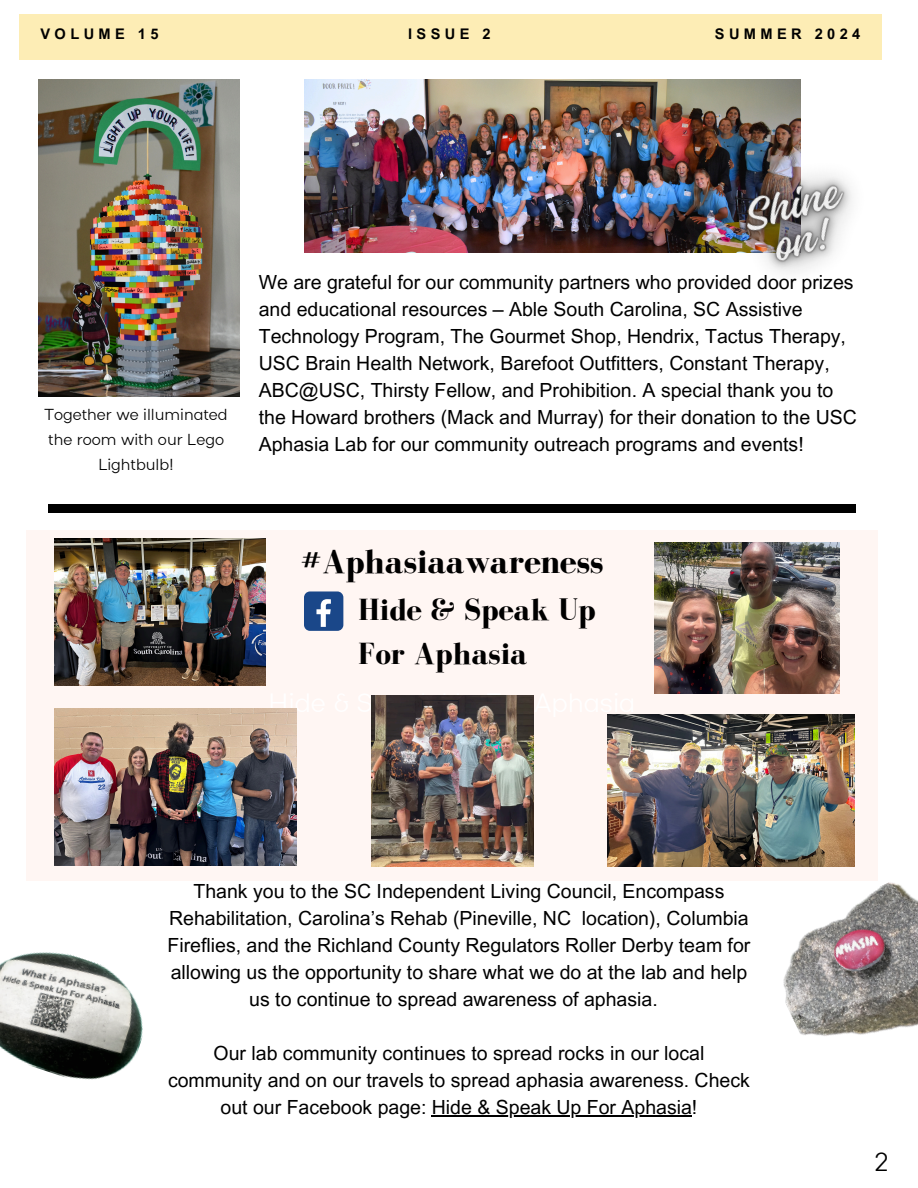
<style>
.page{position:relative;width:918px;height:1188px;background:#fff}
.page>*{position:absolute;margin:0;border:0;box-sizing:border-box;transform-origin:0 0}
.t1{font:700 34.5px "Bodoni FLF";color:#000}
.t2{font:700 31.5px/43.8px "Bodoni FLF";color:#000}
.t3{font:300 30px "Aceh";color:#000}
.t4{font:19.5px/27px "Arial MT Pro";color:#000;text-align:center}
.t5{font:300 18px/24.8px "Aceh";color:#000;text-align:center}
.t6{font:700 14.7px "Arial MT Pro";letter-spacing:.3em;color:#000}
</style>
<div class="page">
<div style="left:19px;top:15px;width:863px;height:44px;background:#fdedb5"></div>
<div style="left:26px;top:530px;width:852px;height:351px;background:#fff6f3"></div>
<img style="left:54px;top:708px;width:242px;height:158px">
<img style="left:607px;top:714px;width:248px;height:152px">
<img style="left:54px;top:538px;width:212px;height:148px">
<img style="left:655px;top:543px;width:184px;height:150px">
<div style="left:304px;top:591px;width:39px;height:40px;background:#1a4789;border-radius:6px"></div>
<svg style="left:316px;top:599px;width:15px;height:28px"></svg>
<img style="left:371px;top:695px;width:162px;height:171px">
<img style="left:39px;top:80px;width:200px;height:317px">
<img style="left:304px;top:80px;width:496px;height:173px">
<div style="left:48px;top:504px;width:808px;height:9px;background:#000"></div>
<img style="left:758px;top:866px;width:160px;height:170px">
<img style="left:0;top:952px;width:143px;height:128px">
<hr style="left:432px;top:1115px;width:260px;height:1px;background:#000">
<img style="left:662px;top:82px;width:190px;height:190px">
<p class="t6" style="left:40px;top:29px;width:120px">VOLUME 15</p>
<p class="t6" style="left:408px;top:29px;width:84px">ISSUE 2</p>
<p class="t6" style="left:715px;top:29px;width:147px">SUMMER 2024</p>
<p class="t5" style="left:45px;top:403px;width:185px">Together we illuminated the room with our Lego<br>Lightbulb!</p>
<h4 class="t4" style="left:259px;top:271px;width:600px;text-align:left">We are grateful for our community partners who provided door prizes and educational resources – Able South Carolina, SC Assistive Technology Program, The Gourmet Shop, Hendrix, Tactus Therapy, USC Brain Health Network, Barefoot Outfitters, Constant Therapy, ABC@USC, Thirsty Fellow, and Prohibition. A special thank you to the Howard brothers (Mack and Murray) for their donation to the USC Aphasia Lab for our community outreach programs and events!</h4>
<p class="t1" style="left:300px;top:543px;width:305px">#Aphasiaawareness</p>
<h4 class="t2" style="left:358px;top:587px;width:239px">Hide &amp; Speak Up<br>For Aphasia</h4>
<p class="t4" style="left:168px;top:880px;width:584px">Thank you to the SC Independent Living Council, Encompass Rehabilitation, Carolina’s Rehab (Pineville, NC location), Columbia Fireflies, and the Richland County Regulators Roller Derby team for allowing us the opportunity to share what we do at the lab and help us to continue to spread awareness of aphasia.</p>
<p class="t4" style="left:168px;top:1042px;width:583px">Our lab community continues to spread rocks in our local community and on our travels to spread aphasia awareness. Check out our Facebook page: Hide &amp; Speak Up For Aphasia!</p>
<p class="t3" style="left:875px;top:1148px;width:15px">2</p>
</div>
